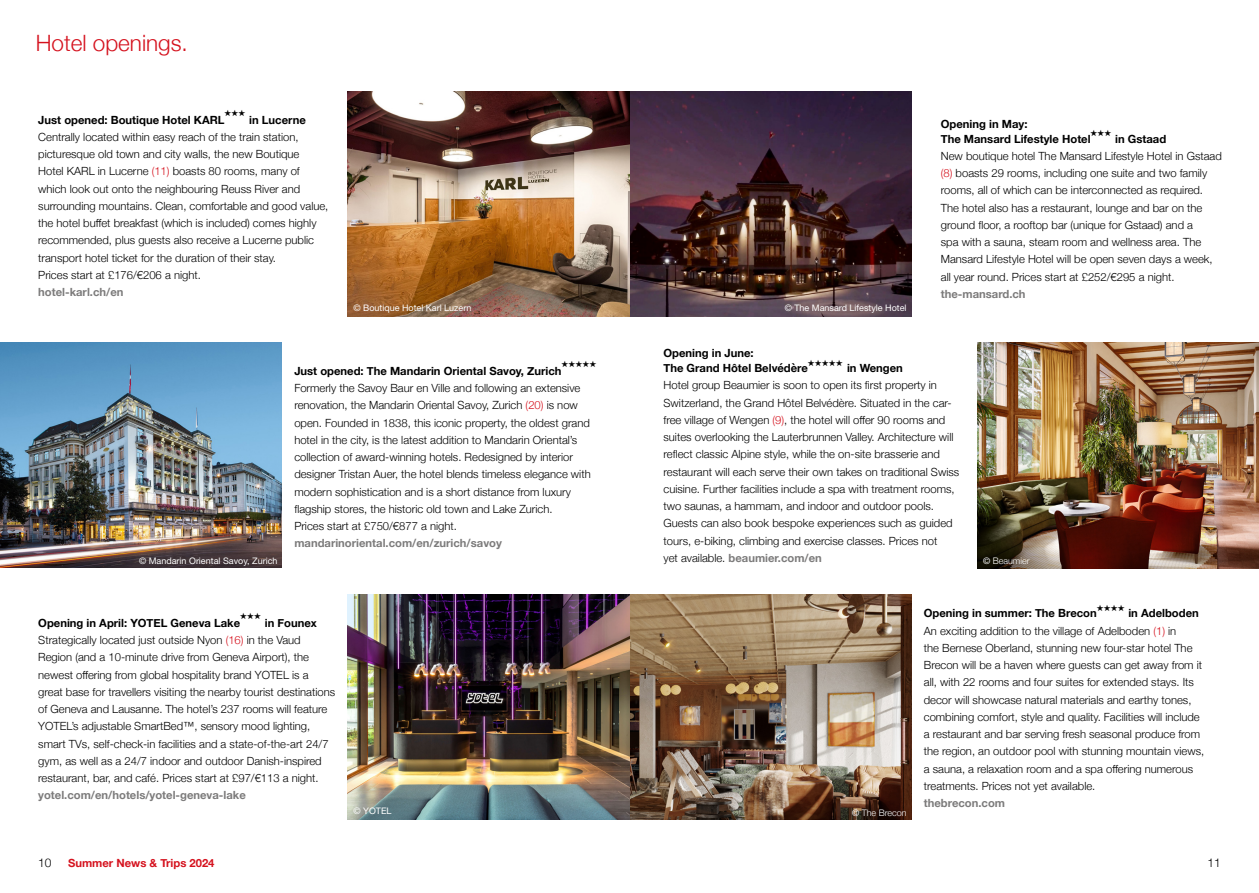
<style>
.page{position:relative;width:1259px;height:893px;background:#fff}
.page>*{position:absolute;margin:0;border:0;box-sizing:border-box;transform-origin:0 0}
.t1{font:300 22.5px "Helvetica Neue";color:#d5121e}
.t2{font:300 12px "Helvetica Neue";color:#000}
.t3{font:300 11.25px/17.2px "Helvetica Neue";color:#000}
.t4{font:700 11.25px/15px "Helvetica Neue";color:#000}
.t5{font:700 11.25px "Helvetica Neue";color:#7c7b7b}
.t6{font:700 11.25px "Helvetica Neue";color:#d5121e}
.t7{font:9px "Helvetica Neue LT Pro";color:#fff}
.t8{font:300 9px "Helvetica Neue";color:#fff}
.t9{font:7.5px "Hotel";color:#000}
.s1{color:#d5121e}
.s2{font-weight:700;color:#7c7b7b}
.s3{font-family:"Helvetica Neue LT Pro";font-weight:400}
.s4{font-weight:700}
</style>
<div class="page">
<img style="left:348px;top:594px;width:563px;height:226px">
<img style="left:348px;top:91px;width:563px;height:226px">
<img style="left:0;top:342px;width:281px;height:226px">
<img style="left:977px;top:343px;width:282px;height:225px">
<h1 class="t1" style="left:36px;top:25px;width:154px">Hotel openings.</h1>
<p class="t9" style="left:225px;top:110px;width:23px">Ô</p>
<p class="t4" style="left:249px;top:112px;width:58px">in Lucerne</p>
<p class="t3" style="left:38px;top:127px;width:292px">Centrally located within easy reach of the train station, picturesque old town and city walls, the new Boutique<br>Hotel KARL in Lucerne <span class="s1">(11)</span> boasts 80 rooms, many of which look out onto the neighbouring Reuss River and surrounding mountains. Clean, comfortable and good value, the hotel buffet breakfast (which is included) comes highly recommended, plus guests also receive a Lucerne public transport hotel ticket for the duration of their stay.<br>Prices start at £176/€206 a night.</p>
<p class="t5" style="left:38px;top:283px;width:87px">hotel-karl.ch/en</p>
<p class="t4" style="left:38px;top:112px;width:188px">Just opened: Boutique Hotel KARL</p>
<p class="t4" style="left:941px;top:117px;width:151px">Opening in May:<br>The Mansard Lifestyle Hotel</p>
<p class="t9" style="left:1090px;top:129px;width:23px">Ô</p>
<p class="t4" style="left:1115px;top:132px;width:53px">in Gstaad</p>
<p class="t3" style="left:941px;top:147px;width:282px">New boutique hotel The Mansard Lifestyle Hotel in Gstaad <span class="s1">(8)</span> boasts 29 rooms, including one suite and two family rooms, all of which can be interconnected as required.<br>The hotel also has a restaurant, lounge and bar on the ground floor, a rooftop bar (unique for Gstaad) and a<br>spa with a sauna, steam room and wellness area. The Mansard Lifestyle Hotel will be open seven days a week, all year round. Prices start at £252/€295 a night.</p>
<p class="t5" style="left:941px;top:285px;width:86px">the-mansard.ch</p>
<p class="t7" style="left:353px;top:302px;width:120px">© Boutique Hotel Karl Luzern</p>
<p class="t7" style="left:139px;top:555px;width:140px">© Mandarin Oriental Savoy, Zurich</p>
<p class="t9" style="left:561px;top:361px;width:37px">Ö</p>
<p class="t3" style="left:294px;top:379px;width:298px">Formerly the Savoy Baur en Ville and following an extensive renovation, the Mandarin Oriental Savoy, Zurich <span class="s1">(20)</span> is now open. Founded in 1838, this iconic property, the oldest grand hotel in the city, is the latest addition to Mandarin Oriental’s collection of award-winning hotels. Redesigned by interior designer Tristan Auer, the hotel blends timeless elegance with modern sophistication and is a short distance from luxury flagship stores, the historic old town and Lake Zurich.<br>Prices start at £750/€877 a night.</p>
<p class="t5" style="left:294px;top:534px;width:209px">mandarinoriental.com/en/zurich/savoy</p>
<p class="t4" style="left:294px;top:364px;width:269px">Just opened: The Mandarin Oriental Savoy, Zurich</p>
<p class="t7" style="left:784px;top:302px;width:123px">© The Mansard Lifestyle Hotel</p>
<p class="t4" style="left:663px;top:346px;width:146px">Opening in June:<br>The Grand Hôtel Belvédère</p>
<p class="t9" style="left:808px;top:360px;width:37px">Ö</p>
<p class="t4" style="left:847px;top:361px;width:57px">in Wengen</p>
<p class="t3" style="left:663px;top:376px;width:297px">Hotel group Beaumier is soon to open its first property in Switzerland, the Grand Hôtel Belvédère. Situated in the car&shy;free village of Wengen <span class="s1">(9)</span>, the hotel will offer 90 rooms and suites overlooking the Lauterbrunnen Valley. Architecture will reflect classic Alpine style, while the on-site brasserie and restaurant will each serve their own takes on traditional Swiss cuisine. Further facilities include a spa with treatment rooms, two saunas, a hammam, and indoor and outdoor pools.<br>Guests can also book bespoke experiences such as guided tours, e-biking, climbing and exercise classes. Prices not<br>yet available. <span class="s2">beaumier.com/en</span></p>
<p class="t8" style="left:983px;top:554px;width:48px"><span class="s3">©</span> Beaumier</p>
<p class="t9" style="left:240px;top:613px;width:23px">Ô</p>
<p class="t3" style="left:38px;top:613px;width:298px;text-indent:226px"><span class="s4">in Founex </span>Strategically located just outside Nyon <span class="s1">(16)</span> in the Vaud Region (and a 10-minute drive from Geneva Airport), the newest offering from global hospitality brand YOTEL is a great base for travellers visiting the nearby tourist destinations of Geneva and Lausanne. The hotel’s 237 rooms will feature YOTEL’s adjustable SmartBed™, sensory mood lighting, smart TVs, self-check-in facilities and a state-of-the-art 24/7 gym, as well as a 24/7 indoor and outdoor Danish-inspired restaurant, bar, and café. Prices start at £97/€113 a night.</p>
<p class="t5" style="left:38px;top:786px;width:209px">yotel.com/en/hotels/yotel-geneva-lake</p>
<p class="t4" style="left:38px;top:616px;width:203px">Opening in April: YOTEL Geneva Lake</p>
<p class="t7" style="left:353px;top:805px;width:40px">© YOTEL</p>
<p class="t8" style="left:852px;top:805px;width:56px"><span class="s3">©</span> The Brecon</p>
<p class="t9" style="left:1096px;top:605px;width:30px">Õ</p>
<p class="t3" style="left:924px;top:604px;width:282px;text-indent:204px"><span class="s4">in Adelboden </span>An exciting addition to the village of Adelboden <span class="s1">(1)</span> in<br>the Bernese Oberland, stunning new four-star hotel The Brecon will be a haven where guests can get away from it all, with 22 rooms and four suites for extended stays. Its decor will showcase natural materials and earthy tones, combining comfort, style and quality. Facilities will include a restaurant and bar serving fresh seasonal produce from the region, an outdoor pool with stunning mountain views, a sauna, a relaxation room and a spa offering numerous treatments. Prices not yet available.</p>
<p class="t5" style="left:924px;top:794px;width:83px">thebrecon.com</p>
<p class="t4" style="left:924px;top:606px;width:174px">Opening in summer: The Brecon</p>
<p class="t2" style="left:38px;top:853px;width:15px">10</p>
<p class="t6" style="left:68px;top:855px;width:148px">Summer News &amp; Trips 2024</p>
<p class="t2" style="left:1207px;top:853px;width:15px">11</p>
</div>
